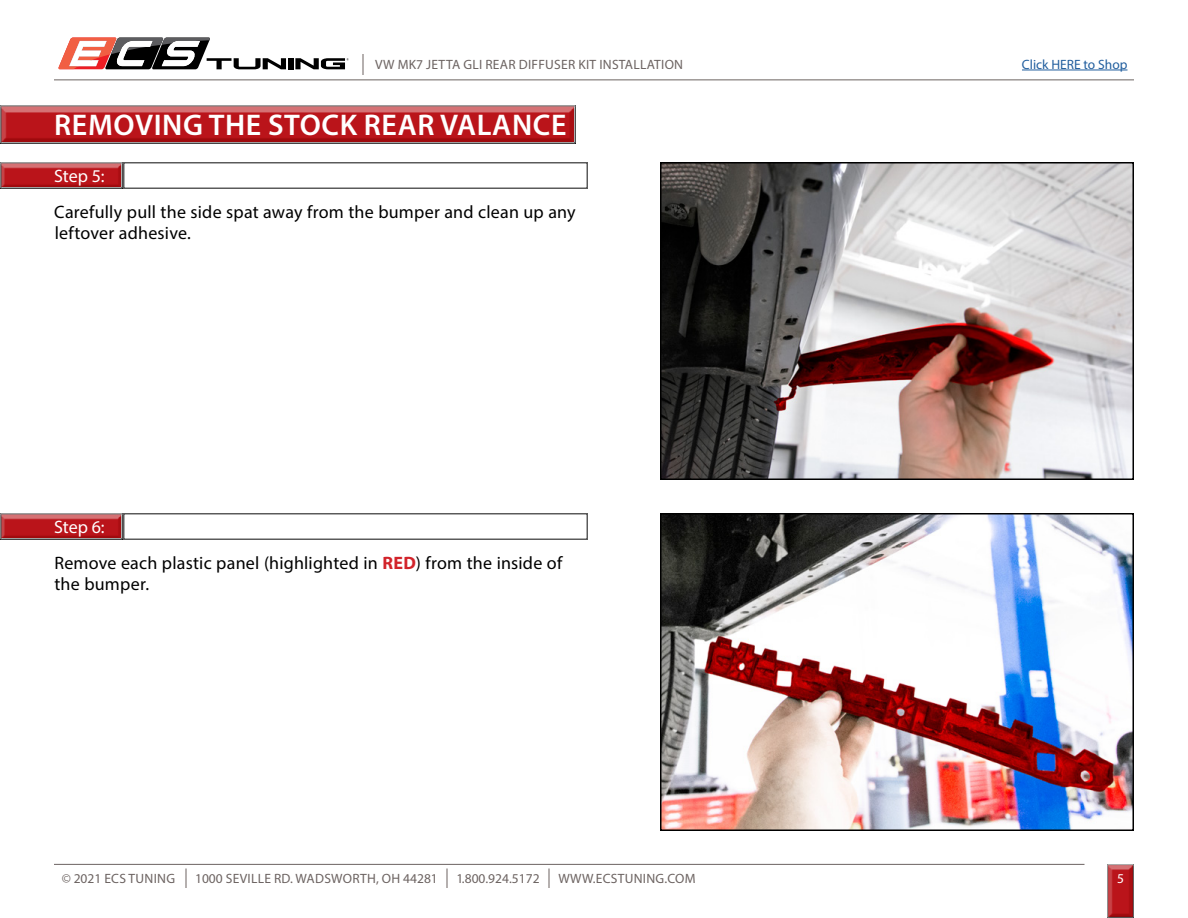
<style>
.page{position:relative;width:1188px;height:918px;background:#fff}
.page>*{position:absolute;margin:0;border:0;box-sizing:border-box;transform-origin:0 0}
.t1{font:600 30px "Myriad Pro";letter-spacing:.02em;color:#fff}
.t2{font:18px/21.6px "Myriad Pro";letter-spacing:.01em;color:#000}
.t3{font:18px "Myriad Pro";color:#fff}
.t4{font:13.5px "Myriad Pro";letter-spacing:.02em;color:#6c6361}
.t5{font:13.5px "Myriad Pro";color:#215e9e}
.t6{font:13.5px "Myriad Pro";color:#6c6361}
.t7{font:13.5px "Myriad Pro";color:#fff}
.s1{color:#fff}
.s2{font-weight:700;color:#d2232a}
</style>
<div class="page">
<div style="left:288px;top:58px;width:5px;height:11px;background:#000"></div>
<svg style="left:58px;top:38px;width:228px;height:31px"></svg>
<svg style="left:295px;top:58px;width:54px;height:11px"></svg>
<hr style="left:54px;top:80px;width:1080px;height:1px;background:#6c6361">
<svg style="left:363px;top:54px;width:1px;height:21px"></svg>
<hr style="left:1022px;top:70px;width:106px;height:1px;background:#215e9e">
<div style="left:1101px;top:861px;width:39px;height:57px;background:#000;opacity:.75"></div>
<hr style="left:54px;top:864px;width:1030px;height:1px;background:#6c6361">
<svg style="left:549px;top:868px;width:1px;height:20px"></svg>
<svg style="left:186px;top:868px;width:1px;height:20px"></svg>
<svg style="left:447px;top:868px;width:1px;height:20px"></svg>
<img style="left:663px;top:165px;width:468px;height:312px">
<div style="left:660px;top:162px;width:474px;height:318px;border:2px solid #000"></div>
<div style="left:0;top:159px;width:129px;height:30px;background:#000;opacity:.75"></div>
<img style="left:663px;top:516px;width:468px;height:312px">
<div style="left:660px;top:513px;width:474px;height:318px;border:2px solid #000"></div>
<div style="left:0;top:510px;width:129px;height:30px;background:#000;opacity:.75"></div>
<div style="left:0;top:101px;width:584px;height:43px;background:#000;opacity:.75"></div>
<p class="t4" style="left:375px;top:56px;width:310px">VW MK7 JETTA GLI REAR DIFFUSER KIT INSTALLATION</p>
<p class="t5" style="left:1022px;top:56px;width:107px">Click HERE to Shop</p>
<h1 class="t1" style="left:54px;top:106px;width:514px">REMOVING THE STOCK REAR VALANCE</h1>
<p class="t3" style="left:54px;top:164px;width:52px">Step 5:</p>
<p class="t2" style="left:54px;top:200px;width:523px">Carefully pull the side spat away from the bumper and clean up any leftover adhesive.</p>
<p class="t2" style="left:54px;top:508px;width:510px;line-height:36px"><span class="s1">Step 6:<br></span>Remove each plastic panel (highlighted in <span class="s2">RED</span>) from the inside of</p>
<p class="t2" style="left:54px;top:573px;width:96px">the bumper.</p>
<p class="t4" style="left:62px;top:870px;width:115px">© 2021 ECS TUNING</p>
<p class="t4" style="left:195px;top:870px;width:244px">1000 SEVILLE RD. WADSWORTH, OH 44281</p>
<p class="t6" style="left:456px;top:870px;width:85px">1.800.924.5172</p>
<p class="t4" style="left:558px;top:870px;width:139px">WWW.ECSTUNING.COM</p>
<p class="t7" style="left:1117px;top:870px;width:8px">5</p>
</div>
